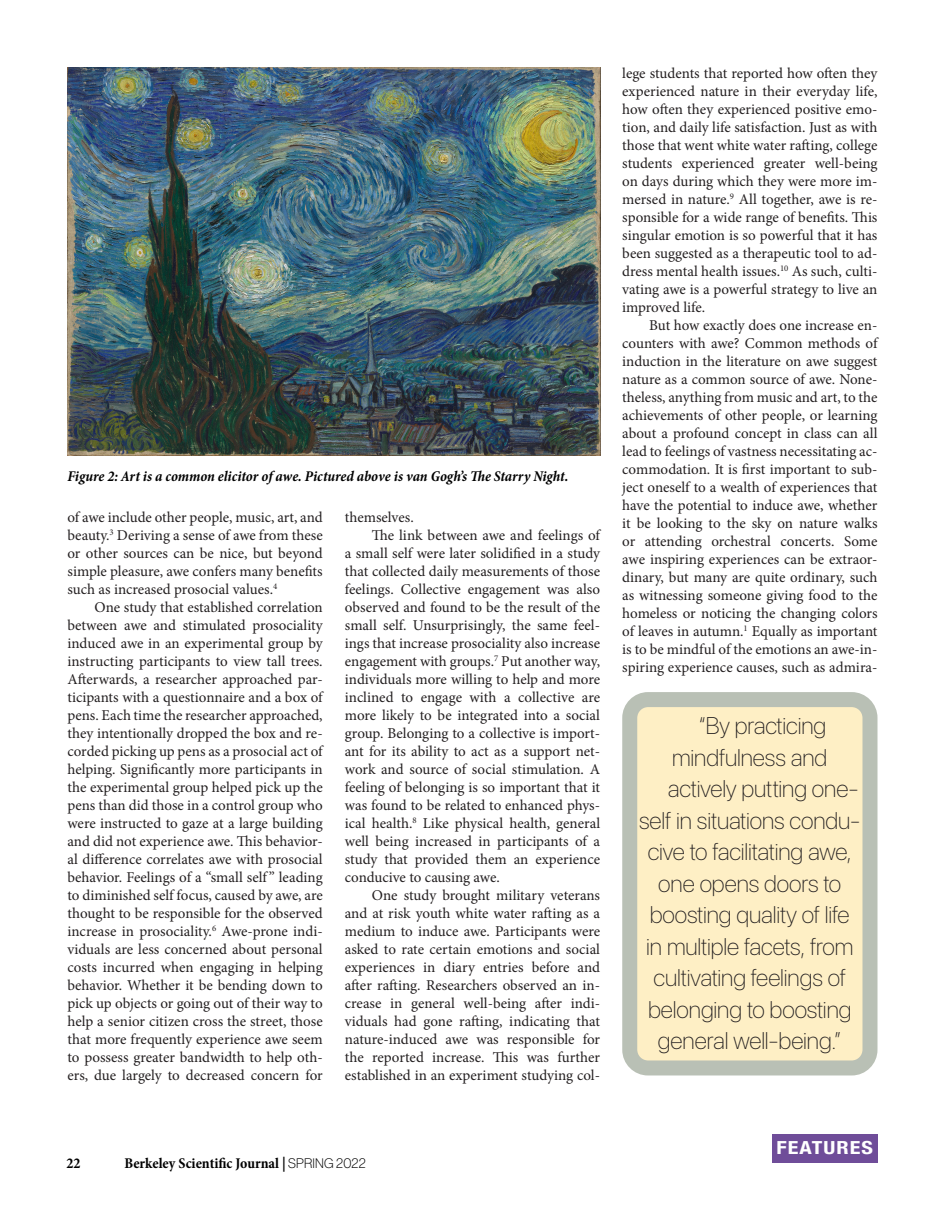
<style>
.page{position:relative;width:945px;height:1215px;background:#fff}
.page>*{position:absolute;margin:0;border:0;box-sizing:border-box;transform-origin:0 0}
.Main_Body{font:100 24px/31.5px "SF Pro Display";letter-spacing:-.005em;color:#231f20;text-align:right}
.t1{font:700 condensed 18px "Helvetica Neue";letter-spacing:.05em;color:#fff;scale:1.23 1}
.Main_Body-2{font:15px/18px "Minion Pro";color:#231f20;text-align:justify}
.t2{font:italic 700 condensed 15px "Minion Pro";letter-spacing:-.005em;color:#000}
.t3{font:700 condensed 15px "Minion Pro";color:#000001}
.s1{font-family:"N Haas Grotesk DS Pro 35 X Lt";font-weight:400;font-stretch:normal;font-size:13.5px}
</style>
<div class="page">
<div style="left:630px;top:700px;width:240px;height:368px;background:#feefc5;border-radius:18px"></div>
<div style="left:622px;top:692px;width:256px;height:383px;border:15px solid #b9c0b5;border-radius:18px"></div>
<img style="left:68px;top:68px;width:532px;height:387px">
<div style="left:772px;top:1134px;width:106px;height:28px;background:#6f4d99"></div>
<p class="t2" style="left:68px;top:466px;width:502px">Figure 2: Art is a common elicitor of awe. Pictured above is van Gogh’s The Starry Night.</p>
<p class="Main_Body-2" style="left:68px;top:508px;width:257px">of awe include other people, music, art, and beauty.<sup>3</sup> Deriving a sense of awe from these or other sources can be nice, but beyond simple pleasure, awe confers many benefits such as increased prosocial values.<sup>4</sup></p>
<p class="Main_Body-2" style="left:68px;top:598px;width:257px;text-indent:27px">One study that established correlation between awe and stimulated prosociality induced awe in an experimental group by instructing participants to view tall trees.<br>Afterwards, a researcher approached par&shy;ticipants with a questionnaire and a box of pens. Each time the researcher approached, they intentionally dropped the box and re&shy;corded picking up pens as a prosocial act of helping. Significantly more participants in the experimental group helped pick up the pens than did those in a control group who were instructed to gaze at a large building and did not experience awe. This behavior&shy;al difference correlates awe with prosocial behavior. Feelings of a “small self ” leading to diminished self focus, caused by awe, are thought to be responsible for the observed increase in prosociality.<sup>6</sup> Awe-prone indi&shy;viduals are less concerned about personal costs incurred when engaging in helping behavior. Whether it be bending down to pick up objects or going out of their way to help a senior citizen cross the street, those that more frequently experience awe seem to possess greater bandwidth to help oth&shy;ers, due largely to decreased concern for</p>
<p class="Main_Body-2" style="left:345px;top:508px;width:70px">themselves.</p>
<p class="Main_Body-2" style="left:345px;top:526px;width:257px;text-indent:27px">The link between awe and feelings of a small self were later solidified in a study that collected daily measurements of those feelings. Collective engagement was also observed and found to be the result of the small self. Unsurprisingly, the same feel&shy;ings that increase prosociality also increase engagement with groups.<sup>7</sup> Put another way, individuals more willing to help and more inclined to engage with a collective are more likely to be integrated into a social group. Belonging to a collective is import&shy;ant for its ability to act as a support net&shy;work and source of social stimulation. A feeling of belonging is so important that it was found to be related to enhanced phys&shy;ical health.<sup>8</sup> Like physical health, general well being increased in participants of a study that provided them an experience conducive to causing awe.</p>
<p class="Main_Body-2" style="left:345px;top:886px;width:257px;text-indent:27px">One study brought military veterans and at risk youth white water rafting as a medium to induce awe. Participants were asked to rate certain emotions and social experiences in diary entries before and after rafting. Researchers observed an in&shy;crease in general well-being after indi&shy;viduals had gone rafting, indicating that nature-induced awe was responsible for the reported increase. This was further established in an experiment studying col-</p>
<p class="Main_Body-2" style="left:622px;top:65px;width:257px">lege students that reported how often they experienced nature in their everyday life, how often they experienced positive emo&shy;tion, and daily life satisfaction. Just as with those that went white water rafting, college students experienced greater well-being on days during which they were more im&shy;mersed in nature.<sup>9</sup> All together, awe is re&shy;sponsible for a wide range of benefits. This singular emotion is so powerful that it has been suggested as a therapeutic tool to ad&shy;dress mental health issues.<sup>10</sup> As such, culti&shy;vating awe is a powerful strategy to live an improved life.</p>
<p class="Main_Body-2" style="left:622px;top:317px;width:257px;text-indent:27px">But how exactly does one increase en&shy;counters with awe? Common methods of induction in the literature on awe suggest nature as a common source of awe. None&shy;theless, anything from music and art, to the achievements of other people, or learning about a profound concept in class can all lead to feelings of vastness necessitating ac&shy;commodation. It is first important to sub&shy;ject oneself to a wealth of experiences that have the potential to induce awe, whether it be looking to the sky on nature walks or attending orchestral concerts. Some awe inspiring experiences can be extraor&shy;dinary, but many are quite ordinary, such as witnessing someone giving food to the homeless or noticing the changing colors of leaves in autumn.<sup>1</sup> Equally as important is to be mindful of the emotions an awe-in&shy;spiring experience causes, such as admira-</p>
<p class="Main_Body" style="left:672px;top:710px;width:157px">“By practicing mindfulness and</p>
<p class="Main_Body" style="left:668px;top:773px;width:192px">actively putting one-</p>
<p class="Main_Body" style="left:639px;top:805px;width:223px">self in situations condu-</p>
<p class="Main_Body" style="left:648px;top:836px;width:206px">cive to facilitating awe,</p>
<p class="Main_Body" style="left:658px;top:868px;width:184px">one opens doors to</p>
<p class="Main_Body" style="left:650px;top:899px;width:201px">boosting quality of life</p>
<p class="Main_Body" style="left:646px;top:931px;width:209px">in multiple facets, from</p>
<p class="Main_Body" style="left:654px;top:962px;width:194px">cultivating feelings of</p>
<p class="Main_Body" style="left:648px;top:994px;width:205px">belonging to boosting</p>
<p class="Main_Body" style="left:658px;top:1025px;width:185px">general well-being.”</p>
<p class="t3" style="left:67px;top:1152px;width:15px">22</p>
<p class="t3" style="left:124px;top:1152px;width:243px">Berkeley Scientific Journal | <span class="s1">SPRING 2022</span></p>
<p class="t1" style="left:776px;top:1133px;width:80px">FEATURES</p>
</div>
